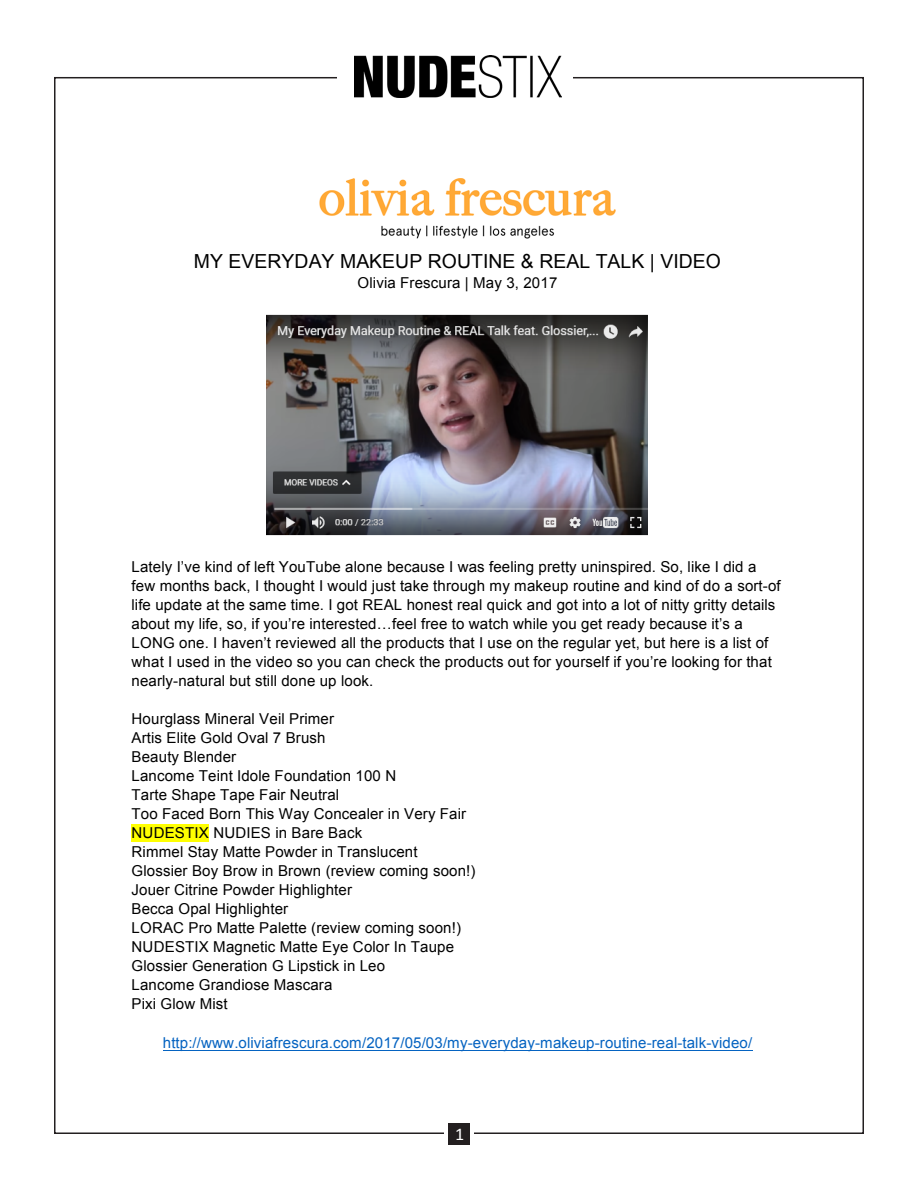
<style>
.page{position:relative;width:918px;height:1188px;background:#fff}
.page>*{position:absolute;margin:0;border:0;box-sizing:border-box;transform-origin:0 0}
.t1{font:19.35px "Arial";letter-spacing:.005em;color:#000}
.t2{font:18px "Calibri";color:#fff}
.t3{font:15px/19px "Arial";letter-spacing:.01em;color:#000}
.t4{font:15px "Arial";letter-spacing:.01em;color:#0563c1}
</style>
<div class="page">
<img style="left:354px;top:56px;width:208px;height:42px">
<div style="left:448px;top:1123px;width:22px;height:22px;background:#231f20"></div>
<div style="left:132px;top:824px;width:77px;height:18px;background:#ff0"></div>
<hr style="left:163px;top:1050px;width:590px;height:1px;background:#0563c1">
<img style="left:319px;top:178px;width:297px;height:61px">
<img style="left:266px;top:314px;width:382px;height:222px">
<p class="t1" style="left:194px;top:248px;width:529px">MY EVERYDAY MAKEUP ROUTINE &amp; REAL TALK | VIDEO</p>
<p class="t3" style="left:358px;top:273px;width:201px">Olivia Frescura | May 3, 2017</p>
<p class="t3" style="left:132px;top:557px;width:651px">Lately I’ve kind of left YouTube alone because I was feeling pretty uninspired. So, like I did a few months back, I thought I would just take through my makeup routine and kind of do a sort-of life update at the same time. I got REAL honest real quick and got into a lot of nitty gritty details about my life, so, if you’re interested…feel free to watch while you get ready because it’s a LONG one. I haven’t reviewed all the products that I use on the regular yet, but here is a list of what I used in the video so you can check the products out for yourself if you’re looking for that nearly-natural but still done up look.</p>
<p class="t3" style="left:132px;top:710px;width:345px">Hourglass Mineral Veil Primer<br>Artis Elite Gold Oval 7 Brush<br>Beauty Blender<br>Lancome Teint Idole Foundation 100 N<br>Tarte Shape Tape Fair Neutral<br>Too Faced Born This Way Concealer in Very Fair<br>NUDESTIX NUDIES in Bare Back<br>Rimmel Stay Matte Powder in Translucent<br>Glossier Boy Brow in Brown (review coming soon!)<br>Jouer Citrine Powder Highlighter<br>Becca Opal Highlighter<br>LORAC Pro Matte Palette (review coming soon!)<br>NUDESTIX Magnetic Matte Eye Color In Taupe<br>Glossier Generation G Lipstick in Leo<br>Lancome Grandiose Mascara<br>Pixi Glow Mist</p>
<p class="t4" style="left:163px;top:1032px;width:591px">http://www.oliviafrescura.com/2017/05/03/my-everyday-makeup-routine-real-talk-video/</p>
<p class="t2" style="left:455px;top:1123px;width:11px">1</p>
</div>
